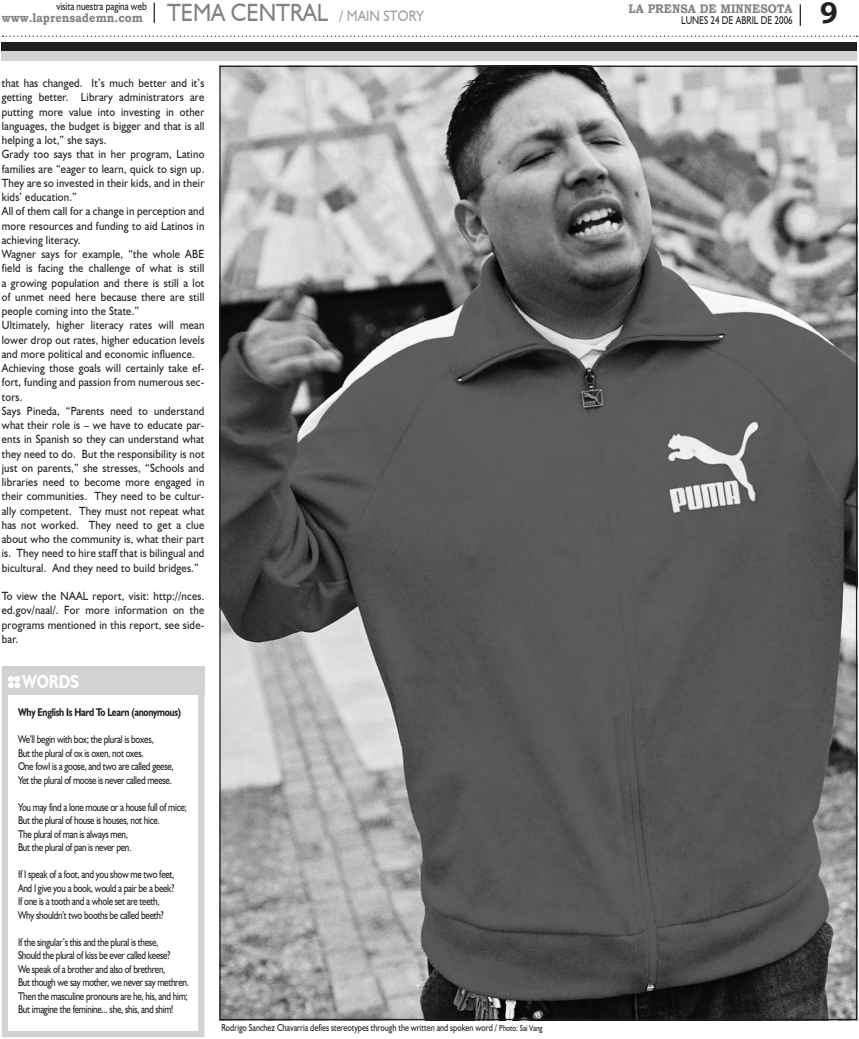
<style>
.page{position:relative;width:859px;height:1039px;background:#fff}
.page>*{position:absolute;margin:0;border:0;box-sizing:border-box;transform-origin:0 0}
.t1{font:25px "Humanist 521 BT";color:#808285;scale:.9 1}
.t2{font:700 18.75px "Humanist 521 BT";color:#fff;scale:.8 1}
.t3{font:700 12.5px "Bookman Old Style";color:#808285;scale:.9 1}
.t4{font:11.88px/14.2px "Humanist 521 BT";letter-spacing:.02em;color:#231f20;scale:.9 1}
.t5{font:11.25px/13.5px "Humanist 521 BT";letter-spacing:-.03em;color:#231f20;scale:.8 1}
.t6{font:11.25px "Humanist 521 BT";color:#231f20;scale:.8 1}
.t7{font:700 11.25px "Humanist 521 BT";letter-spacing:-.03em;color:#231f20;scale:.8 1}
.t8{font:10px "Humanist 521 BT";color:#231f20;scale:.8 1}
.s1{font-size:15px;color:#9d9fa2}
.s2{font-size:8.75px}
</style>
<div class="page">
<hr style="left:799px;top:4px;width:2px;height:22px;background:#231f20">
<svg style="left:2px;top:36px;width:855px;height:1px"></svg>
<svg style="left:154px;top:3px;width:1px;height:20px"></svg>
<div style="left:2px;top:43px;width:855px;height:9px;background:#231f20"></div>
<div style="left:2px;top:52px;width:855px;height:9px;background:#d1d2d4"></div>
<img style="left:221px;top:68px;width:634px;height:950px">
<div style="left:2px;top:666px;width:202px;height:371px;border:6px solid #d1d2d4"></div>
<div style="left:2px;top:666px;width:202px;height:29px;background:#d1d2d4"></div>
<svg style="left:8px;top:676px;width:12px;height:12px"></svg>
<p class="t6" style="left:56px;top:0;width:114px">visita nuestra pagina web</p>
<p class="t1" style="left:167px;top:-3px;width:287px">TEMA CENTRAL <span class="s1">/ MAIN STORY</span></p>
<p class="t3" style="left:628px;top:-1px;width:184px">LA PRENSA DE MINNESOTA</p>
<p class="t3" style="left:2px;top:9px;width:158px">www.laprensademn.com</p>
<p class="t6" style="left:681px;top:13px;width:141px">LUNES 24 DE ABRIL DE 2006</p>
<p class="t4" style="left:2px;top:76px;width:227px">that has changed. It’s much better and it’s getting better. Library administrators are putting more value into investing in other languages, the budget is bigger and that is all helping a lot,” she says.<br>Grady too says that in her program, Latino families are “eager to learn, quick to sign up.<br>They are so invested in their kids, and in their kids’ education.”<br>All of them call for a change in perception and more resources and funding to aid Latinos in achieving literacy.<br>Wagner says for example, “the whole ABE field is facing the challenge of what is still a growing population and there is still a lot of unmet need here because there are still people coming into the State.”<br>Ultimately, higher literacy rates will mean lower drop out rates, higher education levels and more political and economic influence.<br>Achieving those goals will certainly take ef&shy;fort, funding and passion from numerous sec&shy;tors.<br>Says Pineda, “Parents need to understand what their role is – we have to educate par&shy;ents in Spanish so they can understand what they need to do. But the responsibility is not just on parents,” she stresses, “Schools and libraries need to become more engaged in their communities. They need to be cultur&shy;ally competent. They must not repeat what has not worked. They need to get a clue about who the community is, what their part is. They need to hire staff that is bilingual and bicultural. And they need to build bridges.”</p>
<p class="t4" style="left:2px;top:589px;width:227px;text-align:justify">To view the NAAL report, visit: http://nces. ed.gov/naal/. For more information on the programs mentioned in this report, see side&shy;bar.</p>
<p class="t2" style="left:22px;top:670px;width:73px">WORDS</p>
<p class="t7" style="left:18px;top:705px;width:205px">Why English Is Hard To Learn (anonymous)</p>
<p class="t5" style="left:18px;top:732px;width:196px">We’ll begin with box; the plural is boxes,<br>But the plural of ox is oxen, not oxes.<br>One fowl is a goose, and two are called geese, Yet the plural of moose is never called meese.</p>
<p class="t5" style="left:18px;top:800px;width:212px">You may find a lone mouse or a house full of mice; But the plural of house is houses, not hice.<br>The plural of man is always men,<br>But the plural of pan is never pen.</p>
<p class="t5" style="left:18px;top:867px;width:197px">If I speak of a foot, and you show me two feet, And I give you a book, would a pair be a beek?<br>If one is a tooth and a whole set are teeth, Why shouldn’t two booths be called beeth?</p>
<p class="t5" style="left:18px;top:935px;width:215px">If the singular’s this and the plural is these,<br>Should the plural of kiss be ever called keese?<br>We speak of a brother and also of brethren,<br>But though we say mother, we never say methren.<br>Then the masculine pronouns are he, his, and him; But imagine the feminine... she, shis, and shim!</p>
<p class="t8" style="left:221px;top:1022px;width:403px">Rodrigo Sanchez Chavarria defies stereotypes through the written and spoken word / <span class="s2">Photo: Sai Vang</span></p>
</div>
